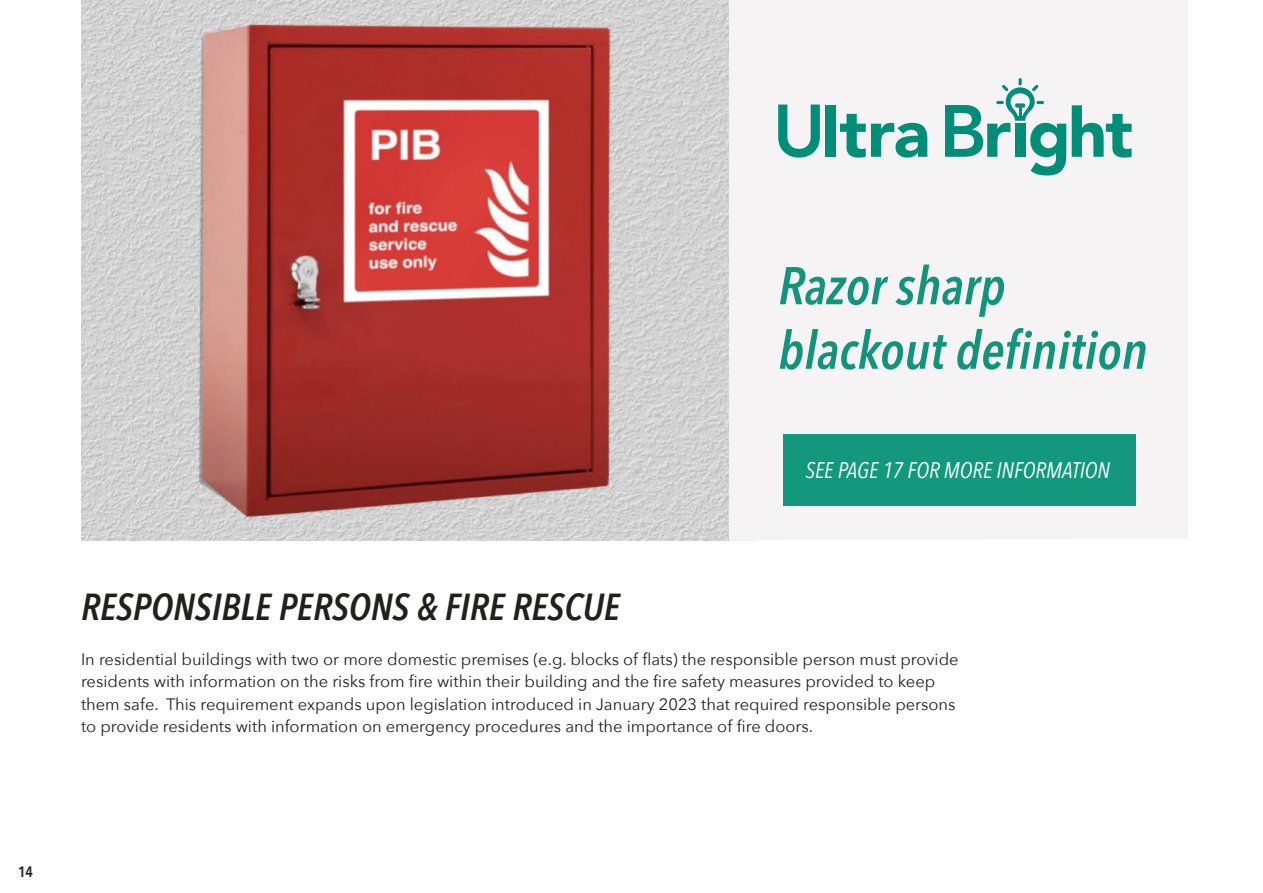
<style>
.page{position:relative;width:1263px;height:893px;background:#fff}
.page>*{position:absolute;margin:0;border:0;box-sizing:border-box;transform-origin:0 0}
.t1{font:italic 600 52.5px/64.5px "Avenir Next Condensed";color:#11947b}
.t2{font:italic 600 37.5px "Avenir Next Condensed";color:#241f1f}
.t3{font:italic 22.5px "Avenir Next Condensed";color:#fff}
.t4{font:16.5px/22.5px "Avenir Next";color:#241f1f}
.t5{font:600 15px "Avenir Next Condensed";color:#241f1f}
</style>
<div class="page">
<img style="left:81px;top:0;width:648px;height:540px">
<div style="left:729px;top:0;width:459px;height:540px;background:#f6f3f4"></div>
<div style="left:783px;top:435px;width:353px;height:71px;background:#13987e"></div>
<div style="left:826px;top:105px;width:10px;height:52px;background:#008e79"></div>
<svg style="left:840px;top:114px;width:87px;height:44px"></svg>
<svg style="left:1072px;top:105px;width:59px;height:53px"></svg>
<svg style="left:778px;top:105px;width:42px;height:53px"></svg>
<svg style="left:945px;top:78px;width:121px;height:98px"></svg>
<h1 class="t1" style="left:778px;top:253px;width:371px">Razor sharp blackout definition</h1>
<h3 class="t3" style="left:805px;top:457px;width:306px">SEE PAGE 17 FOR MORE INFORMATION</h3>
<h2 class="t2" style="left:81px;top:584px;width:540px">RESPONSIBLE PERSONS &amp; FIRE RESCUE</h2>
<p class="t4" style="left:81px;top:647px;width:879px">In residential buildings with two or more domestic premises (e.g. blocks of flats) the responsible person must provide residents with information on the risks from fire within their building and the fire safety measures provided to keep them safe. This requirement expands upon legislation introduced in January 2023 that required responsible persons to provide residents with information on emergency procedures and the importance of fire doors.</p>
<p class="t5" style="left:18px;top:859px;width:16px">14</p>
</div>
